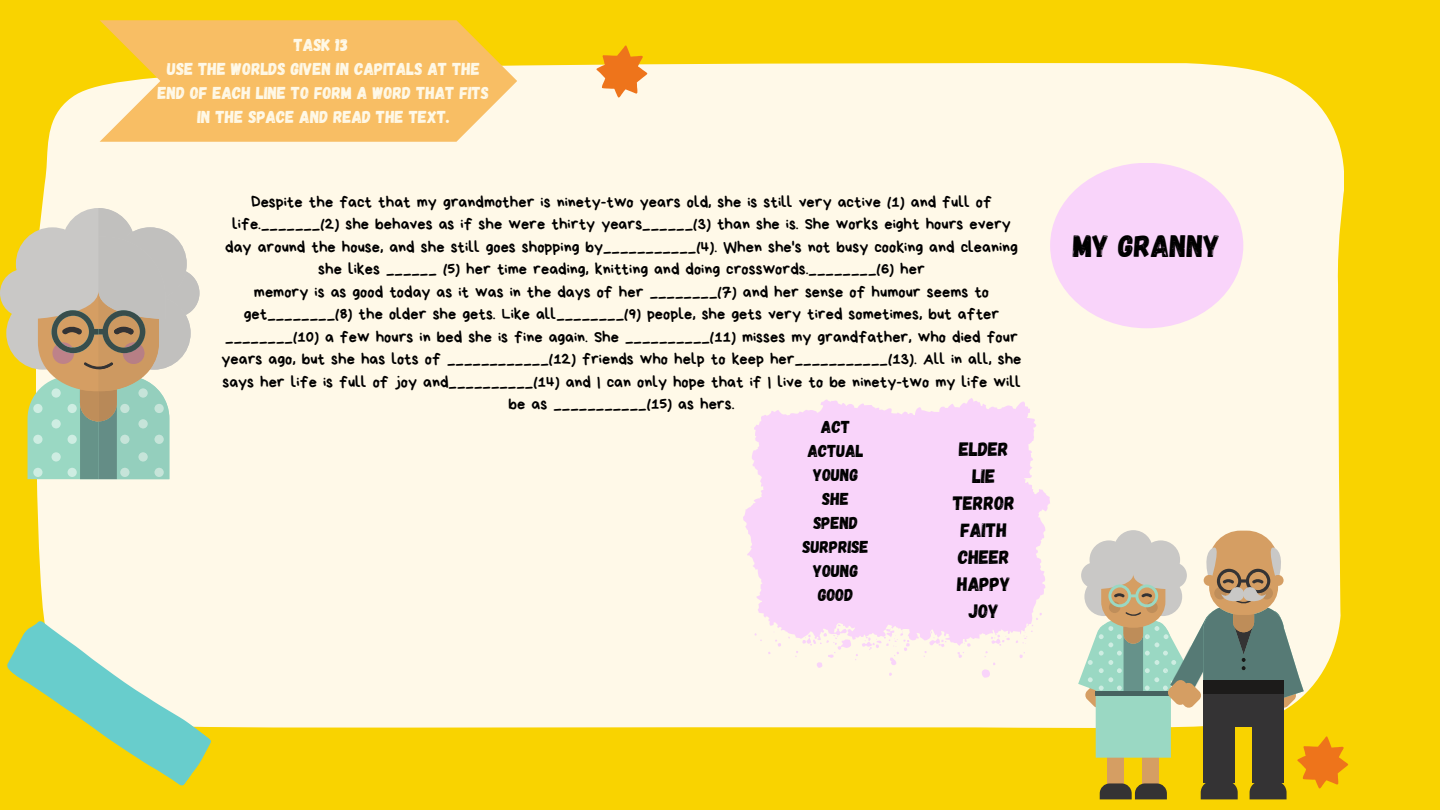
<style>
.page{position:relative;width:1440px;height:810px;background:#f9d300}
.page>*{position:absolute;margin:0;border:0;box-sizing:border-box;transform-origin:0 0}
.t1{font:31px "Gagalin";color:#000}
.t2{font:19.4px/27px "Gagalin";color:#000;text-align:center}
.t3{font:17.2px/24px "Gagalin";color:#fff9e8;text-align:center}
.t4{font:17.2px/24px "Gagalin";color:#000;text-align:center}
.t5{font:16.3px/22.5px "Bryndan Write";color:#000;text-align:center}
</style>
<div class="page">
<div style="left:36px;top:63px;width:1308px;height:665px;background:#fff9e8"></div>
<svg style="left:587px;top:45px;width:71px;height:63px"></svg>
<svg style="left:7px;top:609px;width:209px;height:177px"></svg>
<svg style="left:743px;top:398px;width:307px;height:280px;background:#faddf5"></svg>
<div style="left:16px;top:227px;width:73px;height:73px;background:#c9c8c6;border-radius:50%"></div>
<div style="left:6px;top:297px;width:73px;height:73px;background:#c9c8c6;border-radius:50%"></div>
<div style="left:0;top:269px;width:49px;height:48px;background:#c9c8c6;border-radius:50%"></div>
<svg style="left:28px;top:208px;width:171px;height:271px;background:#bec2af"></svg>
<svg style="left:1078px;top:531px;width:271px;height:268px"></svg>
<div style="left:1050px;top:163px;width:193px;height:165px;background:#f9d4fa;border-radius:50%"></div>
<svg style="left:100px;top:20px;width:417px;height:122px;background:#f8c366"></svg>
<p class="t3" style="left:158px;top:32px;width:333px">TASK 13<br>USE THE WORLDS GIVEN IN CAPITALS AT THE<br>END OF EACH LINE TO FORM A WORD THAT FITS<br>IN THE SPACE AND READ THE TEXT.</p>
<p class="t5" style="left:222px;top:191px;width:801px">Despite the fact that my grandmother is ninety-two years old, she is still very active (1) and full of life._______(2) she behaves as if she were thirty years______(3) than she is. She works eight hours every day around the house, and she still goes shopping by___________(4). When she's not busy cooking and cleaning she likes ______ (5) her time reading, knitting and doing crosswords.________(6) her<br>memory is as good today as it was in the days of her ________(7) and her sense of humour seems to get________(8) the older she gets. Like all________(9) people, she gets very tired sometimes, but after ________(10) a few hours in bed she is fine again. She __________(11) misses my grandfather, who died four years ago, but she has lots of ____________(12) friends who help to keep her___________(13). All in all, she says her life is full of joy and__________(14) and I can only hope that if I live to be ninety-two my life will be as ___________(15) as hers.</p>
<p class="t4" style="left:803px;top:414px;width:68px">ACT<br>ACTUAL<br>YOUNG<br>SHE<br>SPEND<br>SURPRISE<br>YOUNG<br>GOOD</p>
<p class="t2" style="left:953px;top:435px;width:63px">ELDER<br>LIE<br>TERROR<br>FAITH<br>CHEER<br>HAPPY<br>JOY</p>
<h1 class="t1" style="left:1073px;top:226px;width:149px">MY GRANNY</h1>
</div>
